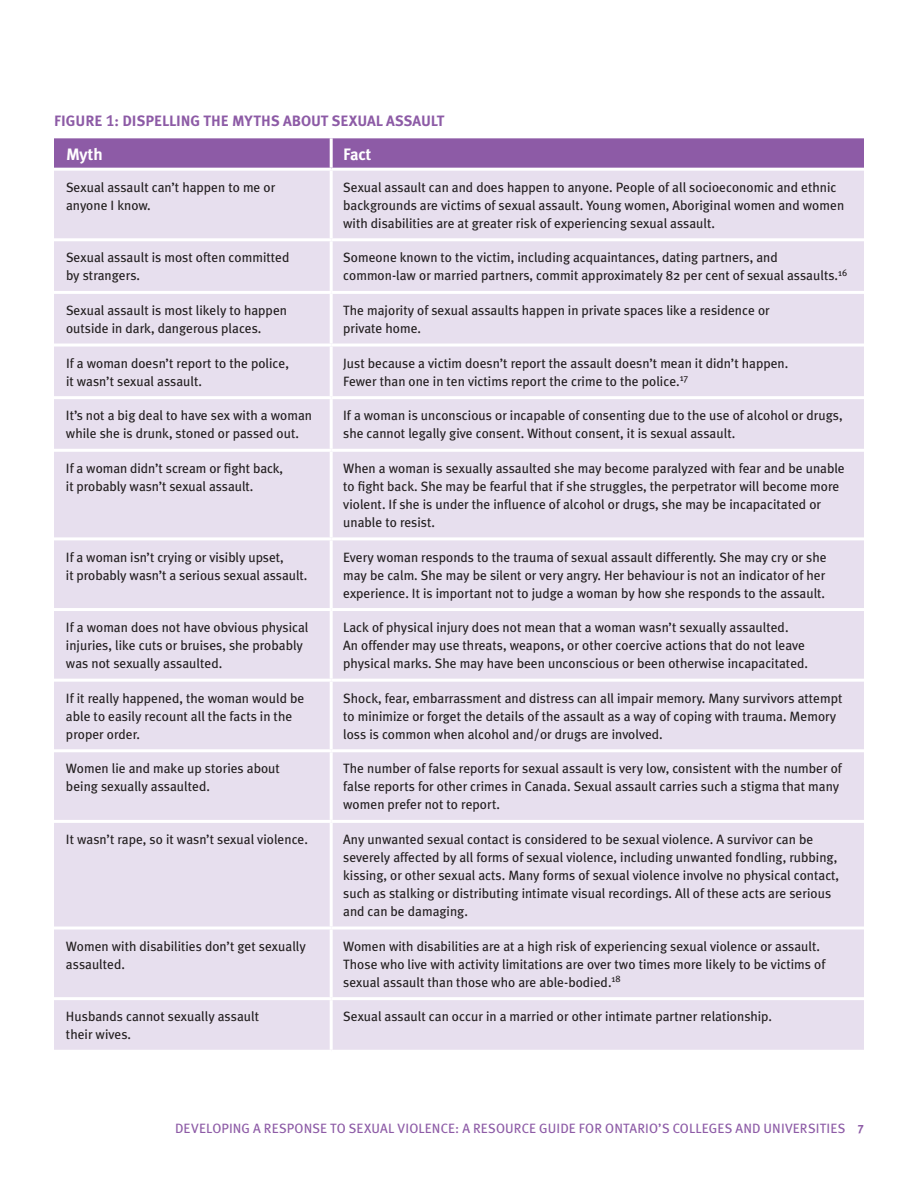
<style>
.page{position:relative;width:918px;height:1188px;background:#fff}
.page>*{position:absolute;margin:0;border:0;box-sizing:border-box;transform-origin:0 0}
.t1{font:700 16.5px "Meta Plus";color:#fff}
.t2{font:700 15px "Meta Plus";color:#8d5ba6}
.t3{font:13.5px/18px "Meta Plus";color:#231f20}
.t4{font:13.5px "Meta Plus Book Caps";letter-spacing:.01em;color:#8d5ba6}
.s1{font-weight:400;font-size:21px}
.s2{font-family:"Meta Plus Bold Caps";font-size:12px}
</style>
<div class="page">
<div style="left:54px;top:138px;width:810px;height:30px;background:#8d5ba6"></div>
<div style="left:54px;top:171px;width:810px;height:879px;background:#e7dfee"></div>
<hr style="left:330px;top:138px;width:3px;height:30px;background:#fff">
<hr style="left:330px;top:171px;width:3px;height:67px;background:#fff">
<hr style="left:54px;top:238px;width:277px;height:3px;background:#fff">
<hr style="left:331px;top:238px;width:533px;height:3px;background:#fff">
<hr style="left:330px;top:241px;width:3px;height:50px;background:#fff">
<hr style="left:54px;top:291px;width:277px;height:3px;background:#fff">
<hr style="left:331px;top:291px;width:533px;height:3px;background:#fff">
<hr style="left:330px;top:294px;width:3px;height:50px;background:#fff">
<hr style="left:54px;top:344px;width:277px;height:3px;background:#fff">
<hr style="left:331px;top:344px;width:533px;height:3px;background:#fff">
<hr style="left:330px;top:347px;width:3px;height:49px;background:#fff">
<hr style="left:54px;top:396px;width:277px;height:3px;background:#fff">
<hr style="left:331px;top:396px;width:533px;height:3px;background:#fff">
<hr style="left:330px;top:399px;width:3px;height:50px;background:#fff">
<hr style="left:54px;top:449px;width:277px;height:3px;background:#fff">
<hr style="left:331px;top:449px;width:533px;height:3px;background:#fff">
<hr style="left:330px;top:452px;width:3px;height:85px;background:#fff">
<hr style="left:54px;top:537px;width:277px;height:3px;background:#fff">
<hr style="left:331px;top:537px;width:533px;height:3px;background:#fff">
<hr style="left:330px;top:540px;width:3px;height:68px;background:#fff">
<hr style="left:54px;top:608px;width:277px;height:3px;background:#fff">
<hr style="left:331px;top:608px;width:533px;height:3px;background:#fff">
<hr style="left:330px;top:611px;width:3px;height:68px;background:#fff">
<hr style="left:54px;top:679px;width:277px;height:3px;background:#fff">
<hr style="left:331px;top:679px;width:533px;height:3px;background:#fff">
<hr style="left:330px;top:682px;width:3px;height:67px;background:#fff">
<hr style="left:54px;top:749px;width:277px;height:3px;background:#fff">
<hr style="left:331px;top:749px;width:533px;height:3px;background:#fff">
<hr style="left:330px;top:752px;width:3px;height:68px;background:#fff">
<hr style="left:54px;top:820px;width:277px;height:3px;background:#fff">
<hr style="left:331px;top:820px;width:533px;height:3px;background:#fff">
<hr style="left:330px;top:823px;width:3px;height:104px;background:#fff">
<hr style="left:54px;top:927px;width:277px;height:3px;background:#fff">
<hr style="left:331px;top:927px;width:533px;height:3px;background:#fff">
<hr style="left:330px;top:930px;width:3px;height:67px;background:#fff">
<hr style="left:54px;top:997px;width:277px;height:3px;background:#fff">
<hr style="left:331px;top:997px;width:533px;height:3px;background:#fff">
<hr style="left:330px;top:1000px;width:3px;height:50px;background:#fff">
<p class="t2" style="left:54px;top:112px;width:392px">FIGURE <span class="s1">1</span>: DISPELLING THE MYTHS ABOUT SEXUAL ASSAULT</p>
<p class="t1" style="left:66px;top:145px;width:38px">Myth</p>
<p class="t1" style="left:343px;top:145px;width:30px">Fact</p>
<p class="t3" style="left:66px;top:178px;width:211px">Sexual assault can’t happen to me or anyone I know.</p>
<p class="t3" style="left:343px;top:178px;width:503px">Sexual assault can and does happen to anyone. People of all socioeconomic and ethnic backgrounds are victims of sexual assault. Young women, Aboriginal women and women with disabilities are at greater risk of experiencing sexual assault.</p>
<p class="t3" style="left:66px;top:249px;width:225px">Sexual assault is most often committed by strangers.</p>
<p class="t3" style="left:343px;top:249px;width:505px">Someone known to the victim, including acquaintances, dating partners, and common-law or married partners, commit approximately 82 per cent of sexual assaults.<sup>16</sup></p>
<p class="t3" style="left:66px;top:301px;width:223px">Sexual assault is most likely to happen outside in dark, dangerous places.</p>
<p class="t3" style="left:343px;top:301px;width:428px">The majority of sexual assaults happen in private spaces like a residence or private home.</p>
<p class="t3" style="left:66px;top:354px;width:225px">If a woman doesn’t report to the police, it wasn’t sexual assault.</p>
<p class="t3" style="left:343px;top:354px;width:447px">Just because a victim doesn’t report the assault doesn’t mean it didn’t happen.<br>Fewer than one in ten victims report the crime to the police.<sup>17</sup></p>
<p class="t3" style="left:66px;top:406px;width:248px">It’s not a big deal to have sex with a woman while she is drunk, stoned or passed out.</p>
<p class="t3" style="left:343px;top:406px;width:501px">If a woman is unconscious or incapable of consenting due to the use of alcohol or drugs, she cannot legally give consent. Without consent, it is sexual assault.</p>
<p class="t3" style="left:66px;top:459px;width:219px">If a woman didn’t scream or fight back, it probably wasn’t sexual assault.</p>
<p class="t3" style="left:343px;top:459px;width:503px">When a woman is sexually assaulted she may become paralyzed with fear and be unable to fight back. She may be fearful that if she struggles, the perpetrator will become more violent. If she is under the influence of alcohol or drugs, she may be incapacitated or unable to resist.</p>
<p class="t3" style="left:66px;top:548px;width:243px">If a woman isn’t crying or visibly upset,<br>it probably wasn’t a serious sexual assault.</p>
<p class="t3" style="left:343px;top:548px;width:485px;text-align:justify">Every woman responds to the trauma of sexual assault differently. She may cry or she may be calm. She may be silent or very angry. Her behaviour is not an indicator of her experience. It is important not to judge a woman by how she responds to the assault.</p>
<p class="t3" style="left:66px;top:618px;width:244px">If a woman does not have obvious physical injuries, like cuts or bruises, she probably was not sexually assaulted.</p>
<p class="t3" style="left:343px;top:618px;width:466px">Lack of physical injury does not mean that a woman wasn’t sexually assaulted.<br>An offender may use threats, weapons, or other coercive actions that do not leave physical marks. She may have been unconscious or been otherwise incapacitated.</p>
<p class="t3" style="left:66px;top:689px;width:240px">If it really happened, the woman would be able to easily recount all the facts in the proper order.</p>
<p class="t3" style="left:343px;top:689px;width:501px">Shock, fear, embarrassment and distress can all impair memory. Many survivors attempt to minimize or forget the details of the assault as a way of coping with trauma. Memory loss is common when alcohol and/or drugs are involved.</p>
<p class="t3" style="left:66px;top:760px;width:216px">Women lie and make up stories about being sexually assaulted.</p>
<p class="t3" style="left:343px;top:760px;width:500px">The number of false reports for sexual assault is very low, consistent with the number of false reports for other crimes in Canada. Sexual assault carries such a stigma that many women prefer not to report.</p>
<p class="t3" style="left:66px;top:830px;width:244px">It wasn’t rape, so it wasn’t sexual violence.</p>
<p class="t3" style="left:343px;top:830px;width:498px">Any unwanted sexual contact is considered to be sexual violence. A survivor can be severely affected by all forms of sexual violence, including unwanted fondling, rubbing, kissing, or other sexual acts. Many forms of sexual violence involve no physical contact, such as stalking or distributing intimate visual recordings. All of these acts are serious and can be damaging.</p>
<p class="t3" style="left:66px;top:937px;width:241px">Women with disabilities don’t get sexually assaulted.</p>
<p class="t3" style="left:343px;top:937px;width:484px">Women with disabilities are at a high risk of experiencing sexual violence or assault.<br>Those who live with activity limitations are over two times more likely to be victims of sexual assault than those who are able-bodied.<sup>18</sup></p>
<p class="t3" style="left:66px;top:1007px;width:195px">Husbands cannot sexually assault their wives.</p>
<p class="t3" style="left:343px;top:1007px;width:430px">Sexual assault can occur in a married or other intimate partner relationship.</p>
<p class="t4" style="left:175px;top:1120px;width:690px">DEVELOPING A RESPONSE TO SEXUAL VIOLENCE: A RESOURCE GUIDE FOR ONTARIO’S COLLEGES AND UNIVERSITIES <span class="s2">7</span></p>
</div>
